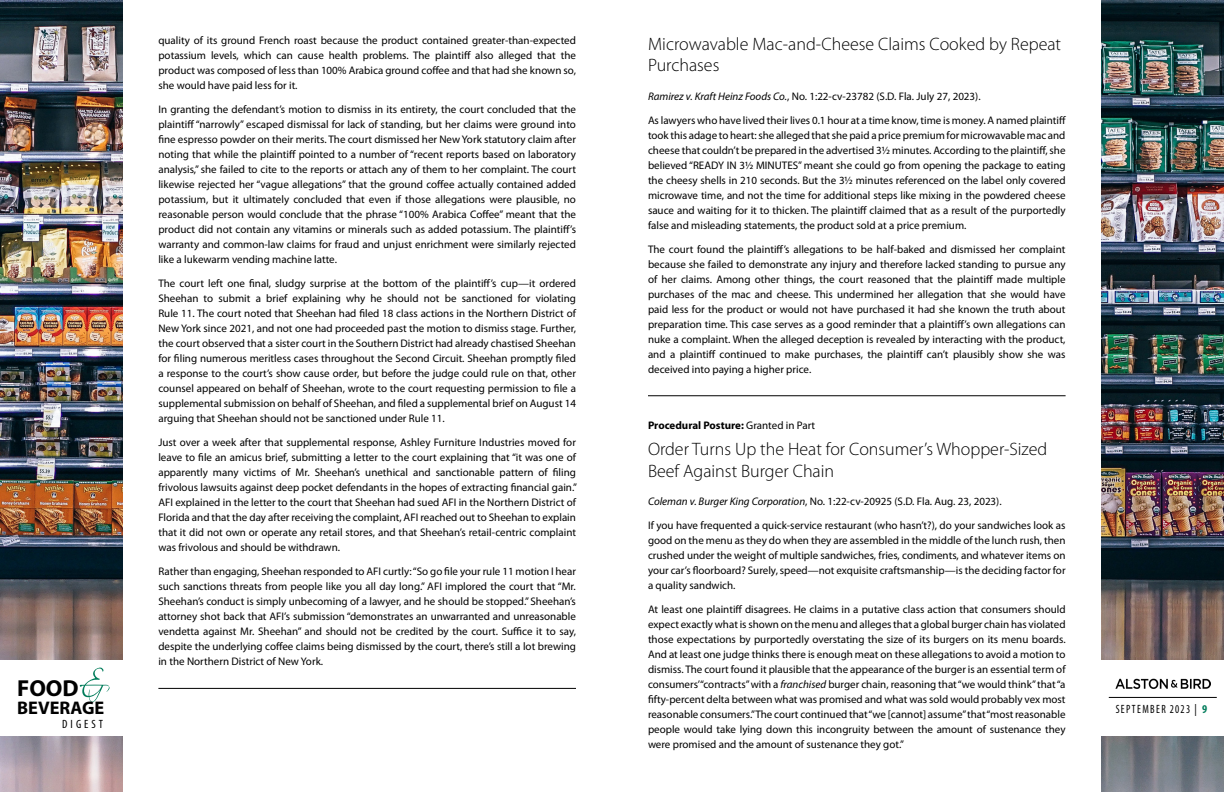
<style>
.page{position:relative;width:1224px;height:792px;background:#fff}
.page>*{position:absolute;margin:0;border:0;box-sizing:border-box;transform-origin:0 0}
.t1{font:700 23.2px "Myriad Pro";color:#000}
.t2{font:700 18.3px "Myriad Pro";color:#000}
.t3{font:300 18px/21.6px "Myriad Pro";color:#000}
.t4{font:condensed 12px "Myriad Pro";letter-spacing:.13em;color:#000;scale:.9 1}
.t5{font:condensed 12px "Myriad Pro";letter-spacing:.13em;color:#000}
.t6{font:11px/15px "Myriad Pro";color:#000;text-align:justify}
.t7{font:700 11px "Myriad Pro";color:#000}
.s1{font-style:italic}
.s2{font-weight:400}
.s3{font-weight:700;color:#017c5a}
</style>
<div class="page">
<img style="left:0;top:0;width:122px;height:792px">
<img style="left:1102px;top:0;width:122px;height:792px">
<div style="left:0;top:660px;width:125px;height:75px;background:#fff"></div>
<svg style="left:80px;top:668px;width:30px;height:34px"></svg>
<div style="left:1096px;top:660px;width:128px;height:75px;background:#fff"></div>
<hr style="left:1109px;top:697px;width:108px;height:1px;background:#000">
<img style="left:1115px;top:678px;width:96px;height:11px">
<hr style="left:158px;top:688px;width:418px;height:1px;background:#000">
<hr style="left:648px;top:396px;width:418px;height:1px;background:#000">
<h1 class="t1" style="left:17px;top:673px;width:63px">FOOD</h1>
<h2 class="t2" style="left:17px;top:696px;width:89px">BEVERAGE</h2>
<p class="t5" style="left:62px;top:716px;width:42px">DIGEST</p>
<p class="t6" style="left:158px;top:33px;width:419px">quality of its ground French roast because the product contained greater-than-expected potassium levels, which can cause health problems. The plaintiff also alleged that the product was composed of less than 100% Arabica ground coffee and that had she known so, she would have paid less for it.</p>
<p class="t6" style="left:158px;top:102px;width:419px">In granting the defendant’s motion to dismiss in its entirety, the court concluded that the plaintiff “narrowly” escaped dismissal for lack of standing, but her claims were ground into fine espresso powder on their merits. The court dismissed her New York statutory claim after noting that while the plaintiff pointed to a number of “recent reports based on laboratory analysis,” she failed to cite to the reports or attach any of them to her complaint. The court likewise rejected her “vague allegations” that the ground coffee actually contained added potassium, but it ultimately concluded that even if those allegations were plausible, no reasonable person would conclude that the phrase “100% Arabica Coffee” meant that the product did not contain any vitamins or minerals such as added potassium. The plaintiff’s warranty and common-law claims for fraud and unjust enrichment were similarly rejected like a lukewarm vending machine latte.</p>
<p class="t6" style="left:158px;top:276px;width:419px">The court left one final, sludgy surprise at the bottom of the plaintiff’s cup—it ordered Sheehan to submit a brief explaining why he should not be sanctioned for violating Rule 11. The court noted that Sheehan had filed 18 class actions in the Northern District of New York since 2021, and not one had proceeded past the motion to dismiss stage. Further, the court observed that a sister court in the Southern District had already chastised Sheehan for filing numerous meritless cases throughout the Second Circuit. Sheehan promptly filed a response to the court’s show cause order, but before the judge could rule on that, other counsel appeared on behalf of Sheehan, wrote to the court requesting permission to file a supplemental submission on behalf of Sheehan, and filed a supplemental brief on August 14 arguing that Sheehan should not be sanctioned under Rule 11.</p>
<p class="t6" style="left:158px;top:435px;width:420px">Just over a week after that supplemental response, Ashley Furniture Industries moved for leave to file an amicus brief, submitting a letter to the court explaining that “it was one of apparently many victims of Mr. Sheehan’s unethical and sanctionable pattern of filing frivolous lawsuits against deep pocket defendants in the hopes of extracting financial gain.” AFI explained in the letter to the court that Sheehan had sued AFI in the Northern District of Florida and that the day after receiving the complaint, AFI reached out to Sheehan to explain that it did not own or operate any retail stores, and that Sheehan’s retail-centric complaint was frivolous and should be withdrawn.</p>
<p class="t6" style="left:158px;top:564px;width:419px">Rather than engaging, Sheehan responded to AFI curtly: “So go file your rule 11 motion I hear such sanctions threats from people like you all day long.” AFI implored the court that “Mr.<br>Sheehan’s conduct is simply unbecoming of a lawyer, and he should be stopped.” Sheehan’s attorney shot back that AFI’s submission “demonstrates an unwarranted and unreasonable vendetta against Mr. Sheehan” and should not be credited by the court. Suffice it to say, despite the underlying coffee claims being dismissed by the court, there’s still a lot brewing in the Northern District of New York.</p>
<h3 class="t3" style="left:648px;top:33px;width:415px">Microwavable Mac-and-Cheese Claims Cooked by Repeat<br>Purchases</h3>
<p class="t6" style="left:648px;top:84px;width:420px;line-height:24px"><span class="s1">Ramirez v. Kraft Heinz Foods Co.</span>, No. 1:22-cv-23782 (S.D. Fla. July 27, 2023).<br>As lawyers who have lived their lives 0.1 hour at a time know, time is money. A named plaintiff</p>
<p class="t6" style="left:648px;top:127px;width:419px">took this adage to heart: she alleged that she paid a price premium for microwavable mac and cheese that couldn’t be prepared in the advertised 3½ minutes. According to the plaintiff, she believed “READY IN 3½ MINUTES” meant she could go from opening the package to eating the cheesy shells in 210 seconds. But the 3½ minutes referenced on the label only covered microwave time, and not the time for additional steps like mixing in the powdered cheese sauce and waiting for it to thicken. The plaintiff claimed that as a result of the purportedly false and misleading statements, the product sold at a price premium.</p>
<p class="t6" style="left:648px;top:241px;width:419px">The court found the plaintiff’s allegations to be half-baked and dismissed her complaint because she failed to demonstrate any injury and therefore lacked standing to pursue any of her claims. Among other things, the court reasoned that the plaintiff made multiple purchases of the mac and cheese. This undermined her allegation that she would have paid less for the product or would not have purchased it had she known the truth about preparation time. This case serves as a good reminder that a plaintiff’s own allegations can nuke a complaint. When the alleged deception is revealed by interacting with the product, and a plaintiff continued to make purchases, the plaintiff can’t plausibly show she was deceived into paying a higher price.</p>
<p class="t7" style="left:648px;top:418px;width:169px">Procedural Posture: <span class="s2">Granted in Part</span></p>
<h3 class="t3" style="left:648px;top:438px;width:401px">Order Turns Up the Heat for Consumer’s Whopper-Sized<br>Beef Against Burger Chain</h3>
<p class="t6" style="left:648px;top:489px;width:419px;line-height:24px"><span class="s1">Coleman v. Burger King Corporation</span>, No. 1:22-cv-20925 (S.D. Fla. Aug. 23, 2023).<br>If you have frequented a quick-service restaurant (who hasn’t?), do your sandwiches look as</p>
<p class="t6" style="left:648px;top:533px;width:419px">good on the menu as they do when they are assembled in the middle of the lunch rush, then crushed under the weight of multiple sandwiches, fries, condiments, and whatever items on your car’s floorboard? Surely, speed—not exquisite craftsmanship—is the deciding factor for a quality sandwich.</p>
<p class="t6" style="left:648px;top:602px;width:419px">At least one plaintiff disagrees. He claims in a putative class action that consumers should expect exactly what is shown on the menu and alleges that a global burger chain has violated those expectations by purportedly overstating the size of its burgers on its menu boards.<br>And at least one judge thinks there is enough meat on these allegations to avoid a motion to dismiss. The court found it plausible that the appearance of the burger is an essential term of consumers’“contracts” with a <span class="s1">franchised</span> burger chain, reasoning that “we would think” that “a fifty-percent delta between what was promised and what was sold would probably vex most reasonable consumers.” The court continued that “we [cannot] assume” that “most reasonable people would take lying down this incongruity between the amount of sustenance they were promised and the amount of sustenance they got.”</p>
<p class="t4" style="left:1116px;top:701px;width:103px">SEPTEMBER 2023 | <span class="s3">9</span></p>
</div>
